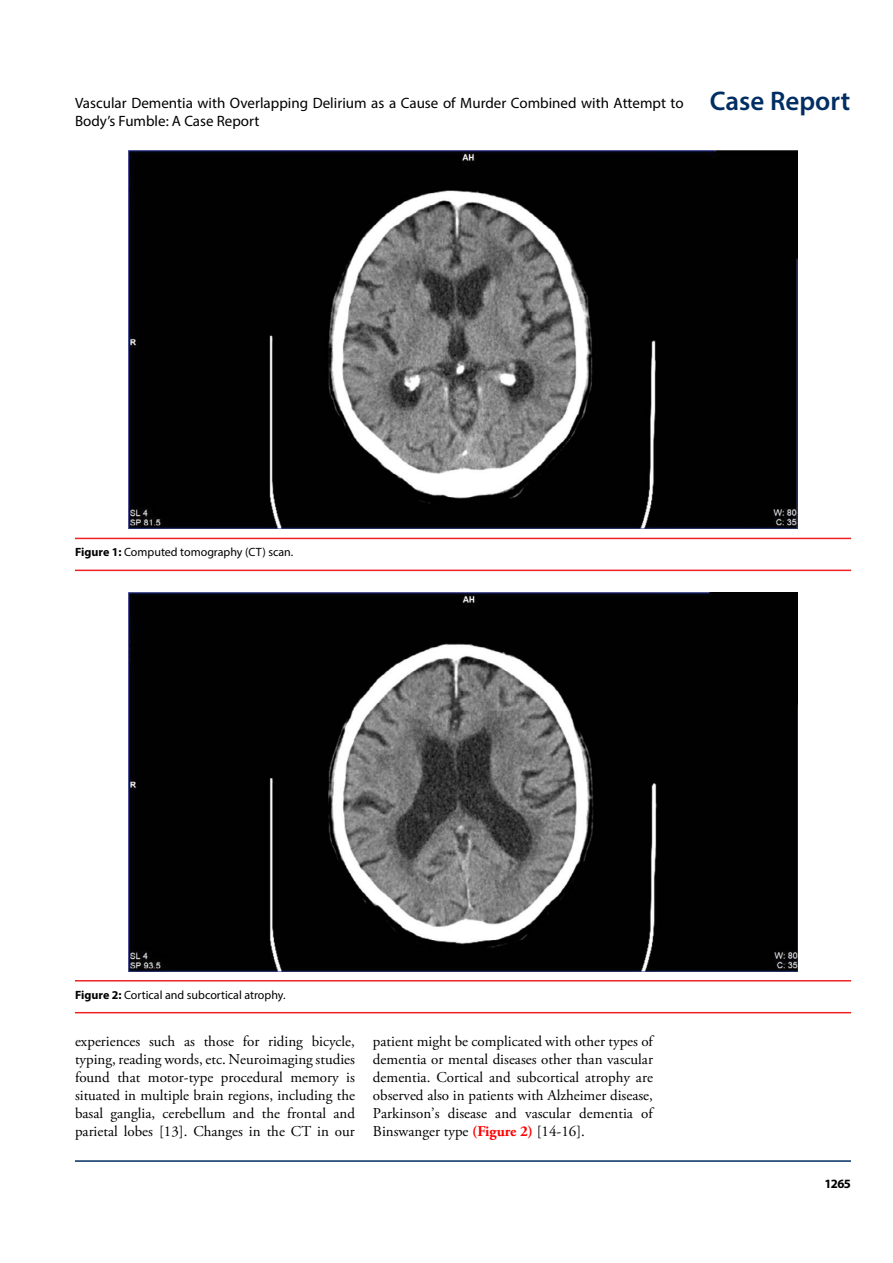
<style>
.page{position:relative;width:893px;height:1263px;background:#fff}
.page>*{position:absolute;margin:0;border:0;box-sizing:border-box;transform-origin:0 0}
.t1{font:15px/18px "Adobe Garamond Pro";color:#000;text-align:justify}
.t2{font:15px/18px "Myriad Pro";color:#000}
.t3{font:700 12.75px "Myriad Pro";color:#000}
.t4{font:12px "Myriad Pro";color:#000}
.s1{font-weight:600;font-size:27px;color:#002d62}
.s2{font-weight:700}
.s3{font-weight:700;color:#f00}
</style>
<div class="page">
<hr style="left:75px;top:1160px;width:776px;height:2px;background:#002d62">
<img style="left:128px;top:150px;width:670px;height:379px">
<hr style="left:75px;top:538px;width:776px;height:1px;background:#ed2124">
<hr style="left:75px;top:570px;width:776px;height:1px;background:#ed2124">
<img style="left:128px;top:592px;width:670px;height:379px">
<hr style="left:75px;top:980px;width:776px;height:1px;background:#ed2124">
<hr style="left:75px;top:1012px;width:776px;height:1px;background:#ed2124">
<p class="t2" style="left:75px;top:94px;width:777px">Vascular Dementia with Overlapping Delirium as a Cause of Murder Combined with Attempt to <span class="s1">Case Report<br></span>Body’s Fumble: A Case Report</p>
<p class="t4" style="left:75px;top:545px;width:220px"><span class="s2">Figure 1:</span> Computed tomography (CT) scan.</p>
<p class="t4" style="left:75px;top:987px;width:212px"><span class="s2">Figure 2:</span> Cortical and subcortical atrophy.</p>
<p class="t1" style="left:75px;top:1032px;width:281px">experiences such as those for riding bicycle, typing, reading words, etc. Neuroimaging studies found that motor-type procedural memory is situated in multiple brain regions, including the basal ganglia, cerebellum and the frontal and parietal lobes [13]. Changes in the CT in our</p>
<p class="t1" style="left:373px;top:1032px;width:281px">patient might be complicated with other types of dementia or mental diseases other than vascular dementia. Cortical and subcortical atrophy are observed also in patients with Alzheimer disease, Parkinson’s disease and vascular dementia of Binswanger type <span class="s3">(Figure 2)</span> [14-16].</p>
<p class="t3" style="left:824px;top:1176px;width:28px">1265</p>
</div>
